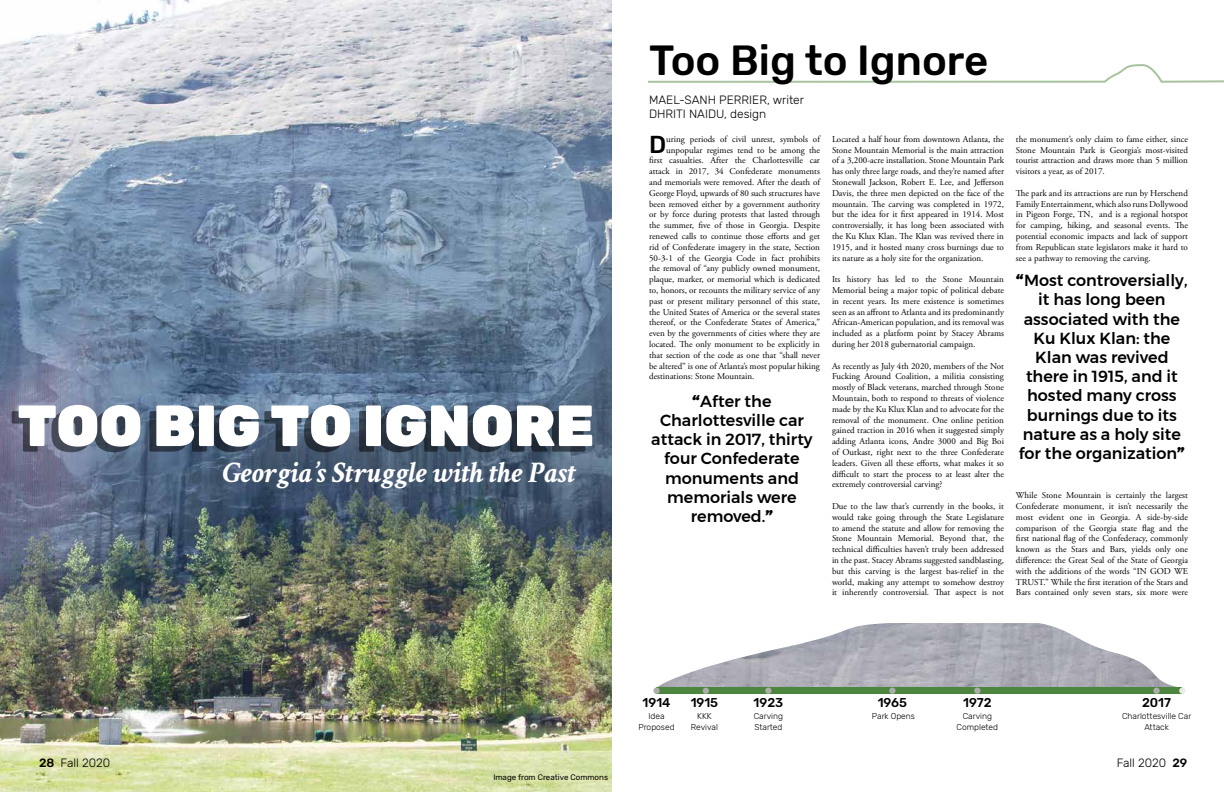
<style>
.page{position:relative;width:1224px;height:792px;background:#fff}
.page>*{position:absolute;margin:0;border:0;box-sizing:border-box;transform-origin:0 0}
.t1{font:900 58px "Rubik";color:#fff}
.t2{font:500 42px "Rubik";color:#000}
.t3{font:italic 700 30px "Crimson Text";color:#fff}
.t4{font:500 24.4px "Rubik";color:#000}
.t5{font:500 16px/19.2px "Montserrat";color:#000;text-align:center}
.t6{font:500 12.7px "Rubik";color:#000}
.t7{font:300 12px "Rubik";color:#000}
.t8{font:9px/10.8px "Adobe Garamond Pro";color:#000;text-align:justify}
.t9{font:300 8.5px/10.2px "Rubik";color:#000;text-align:center}
.t10{font:8px "Rubik";color:#000}
.s1{font-weight:900}
.s2{font-weight:500}
</style>
<div class="page">
<img style="left:657px;top:623px;width:525px;height:65px">
<div style="left:657px;top:688px;width:525px;height:6px;background:#4c853d"></div>
<div style="left:653px;top:688px;width:7px;height:6px;background:#adadad;border-radius:50%"></div>
<div style="left:765px;top:688px;width:7px;height:6px;background:#adadad;border-radius:50%"></div>
<div style="left:1179px;top:688px;width:7px;height:6px;background:#eaeaea;border-radius:50%"></div>
<div style="left:974px;top:688px;width:7px;height:6px;background:#adadad;border-radius:50%"></div>
<div style="left:1153px;top:688px;width:7px;height:6px;background:#adadad;border-radius:50%"></div>
<div style="left:889px;top:688px;width:7px;height:6px;background:#adadad;border-radius:50%"></div>
<svg style="left:703px;top:688px;width:6px;height:6px"></svg>
<img style="left:0;top:0;width:612px;height:792px">
<svg style="left:648px;top:64px;width:576px;height:19px"></svg>
<h1 class="t1" style="left:18px;top:391px;width:578px">TOO BIG TO IGNORE</h1>
<h3 class="t3" style="left:223px;top:455px;width:355px">Georgia’s Struggle with the Past</h3>
<h2 class="t2" style="left:649px;top:37px;width:341px">Too Big to Ignore</h2>
<h3 class="t7" style="left:649px;top:108px;width:119px">DHRITI NAIDU, design</h3>
<h3 class="t7" style="left:649px;top:93px;width:156px">MAEL-SANH PERRIER, writer</h3>
<h3 class="t4" style="left:649px;top:130px;width:19px">D</h3>
<p class="t8" style="left:666px;top:134px;width:155px">uring periods of civil unrest, symbols of</p>
<p class="t8" style="left:666px;top:145px;width:155px">unpopular regimes tend to be among the</p>
<p class="t8" style="left:649px;top:156px;width:172px">first casualties. After the Charlottesville car</p>
<p class="t8" style="left:649px;top:166px;width:172px">attack in 2017, 34 Confederate monuments</p>
<p class="t8" style="left:649px;top:177px;width:172px">and memorials were removed. After the death of</p>
<p class="t8" style="left:649px;top:188px;width:172px">George Floyd, upwards of 80 such structures have</p>
<p class="t8" style="left:649px;top:199px;width:172px">been removed either by a government authority</p>
<p class="t8" style="left:649px;top:210px;width:172px">or by force during protests that lasted through</p>
<p class="t8" style="left:649px;top:220px;width:172px">the summer, five of those in Georgia. Despite</p>
<p class="t8" style="left:649px;top:231px;width:172px">renewed calls to continue those efforts and get</p>
<p class="t8" style="left:649px;top:242px;width:172px">rid of Confederate imagery in the state, Section</p>
<p class="t8" style="left:649px;top:253px;width:172px">50-3-1 of the Georgia Code in fact prohibits</p>
<p class="t8" style="left:649px;top:264px;width:172px">the removal of “any publicly owned monument,</p>
<p class="t8" style="left:649px;top:274px;width:172px">plaque, marker, or memorial which is dedicated</p>
<p class="t8" style="left:649px;top:285px;width:172px">to, honors, or recounts the military service of any</p>
<p class="t8" style="left:649px;top:296px;width:172px">past or present military personnel of this state,</p>
<p class="t8" style="left:649px;top:307px;width:172px">the United States of America or the several states</p>
<p class="t8" style="left:649px;top:318px;width:172px">thereof, or the Confederate States of America,”</p>
<p class="t8" style="left:649px;top:328px;width:172px">even by the governments of cities where they are</p>
<p class="t8" style="left:649px;top:339px;width:172px">located. The only monument to be explicitly in</p>
<p class="t8" style="left:649px;top:350px;width:172px">that section of the code as one that “shall never</p>
<p class="t8" style="left:649px;top:361px;width:172px">be altered” is one of Atlanta’s most popular hiking</p>
<p class="t8" style="left:649px;top:372px;width:107px">destinations: Stone Mountain.</p>
<h3 class="t5" style="left:651px;top:391px;width:163px"><span class="s1">“</span>After the<br>Charlottesville car attack in 2017, thirty four Confederate monuments and memorials were removed.<span class="s1">”</span></h3>
<p class="t8" style="left:832px;top:134px;width:174px">Located a half hour from downtown Atlanta, the Stone Mountain Memorial is the main attraction of a 3,200-acre installation. Stone Mountain Park has only three large roads, and they’re named after Stonewall Jackson, Robert E. Lee, and Jefferson Davis, the three men depicted on the face of the mountain. The carving was completed in 1972, but the idea for it first appeared in 1914. Most controversially, it has long been associated with the Ku Klux Klan. The Klan was revived there in 1915, and it hosted many cross burnings due to its nature as a holy site for the organization.</p>
<p class="t8" style="left:832px;top:274px;width:174px">Its history has led to the Stone Mountain Memorial being a major topic of political debate in recent years. Its mere existence is sometimes seen as an affront to Atlanta and its predominantly African-American population, and its removal was included as a platform point by Stacey Abrams during her 2018 gubernatorial campaign.</p>
<p class="t8" style="left:832px;top:361px;width:174px">As recently as July 4th 2020, members of the Not Fucking Around Coalition, a militia consisting mostly of Black veterans, marched through Stone Mountain, both to respond to threats of violence made by the Ku Klux Klan and to advocate for the removal of the monument. One online petition gained traction in 2016 when it suggested simply adding Atlanta icons, Andre 3000 and Big Boi of Outkast, right next to the three Confederate leaders. Given all these efforts, what makes it so difficult to start the process to at least alter the extremely controversial carving?</p>
<p class="t8" style="left:832px;top:501px;width:174px">Due to the law that’s currently in the books, it would take going through the State Legislature to amend the statute and allow for removing the Stone Mountain Memorial. Beyond that, the technical difficulties haven’t truly been addressed in the past. Stacey Abrams suggested sandblasting, but this carving is the largest bas-relief in the world, making any attempt to somehow destroy it inherently controversial. That aspect is not</p>
<p class="t8" style="left:1016px;top:134px;width:173px">the monument’s only claim to fame either, since Stone Mountain Park is Georgia’s most-visited tourist attraction and draws more than 5 million visitors a year, as of 2017.</p>
<p class="t8" style="left:1016px;top:188px;width:174px">The park and its attractions are run by Herschend Family Entertainment, which also runs Dollywood in Pigeon Forge, TN, and is a regional hotspot for camping, hiking, and seasonal events. The potential economic impacts and lack of support from Republican state legislators make it hard to see a pathway to removing the carving.</p>
<h3 class="t5" style="left:1016px;top:271px;width:173px"><span class="s1">“</span>Most controversially, it has long been associated with the<br>Ku Klux Klan: the<br>Klan was revived there in 1915, and it hosted many cross burnings due to its nature as a holy site for the organization<span class="s1">”</span></h3>
<p class="t8" style="left:1016px;top:490px;width:174px">While Stone Mountain is certainly the largest Confederate monument, it isn’t necessarily the most evident one in Georgia. A side-by-side comparison of the Georgia state flag and the first national flag of the Confederacy, commonly known as the Stars and Bars, yields only one difference: the Great Seal of the State of Georgia with the additions of the words “IN GOD WE TRUST.” While the first iteration of the Stars and Bars contained only seven stars, six more were</p>
<h3 class="t6" style="left:643px;top:695px;width:29px">1914</h3>
<h3 class="t6" style="left:754px;top:695px;width:31px">1923</h3>
<h3 class="t6" style="left:878px;top:695px;width:31px">1965</h3>
<h3 class="t6" style="left:963px;top:695px;width:30px">1972</h3>
<h3 class="t6" style="left:1142px;top:695px;width:31px">2017</h3>
<p class="t9" style="left:872px;top:712px;width:45px">Park Opens</p>
<p class="t9" style="left:957px;top:712px;width:43px">Carving<br>Completed</p>
<h3 class="t6" style="left:691px;top:695px;width:29px">1915</h3>
<p class="t9" style="left:691px;top:712px;width:29px">KKK<br>Revival</p>
<p class="t9" style="left:638px;top:712px;width:38px">Idea<br>Proposed</p>
<p class="t9" style="left:1122px;top:712px;width:71px">Charlottesville Car<br>Attack</p>
<p class="t9" style="left:754px;top:712px;width:31px;text-align:left">Carving<br>Started</p>
<h3 class="t7" style="left:39px;top:756px;width:73px"><span class="s2">28</span> Fall 2020</h3>
<h3 class="t7" style="left:1117px;top:756px;width:72px">Fall 2020 <span class="s2">29</span></h3>
<p class="t10" style="left:493px;top:773px;width:116px">Image from Creative Commons</p>
</div>
